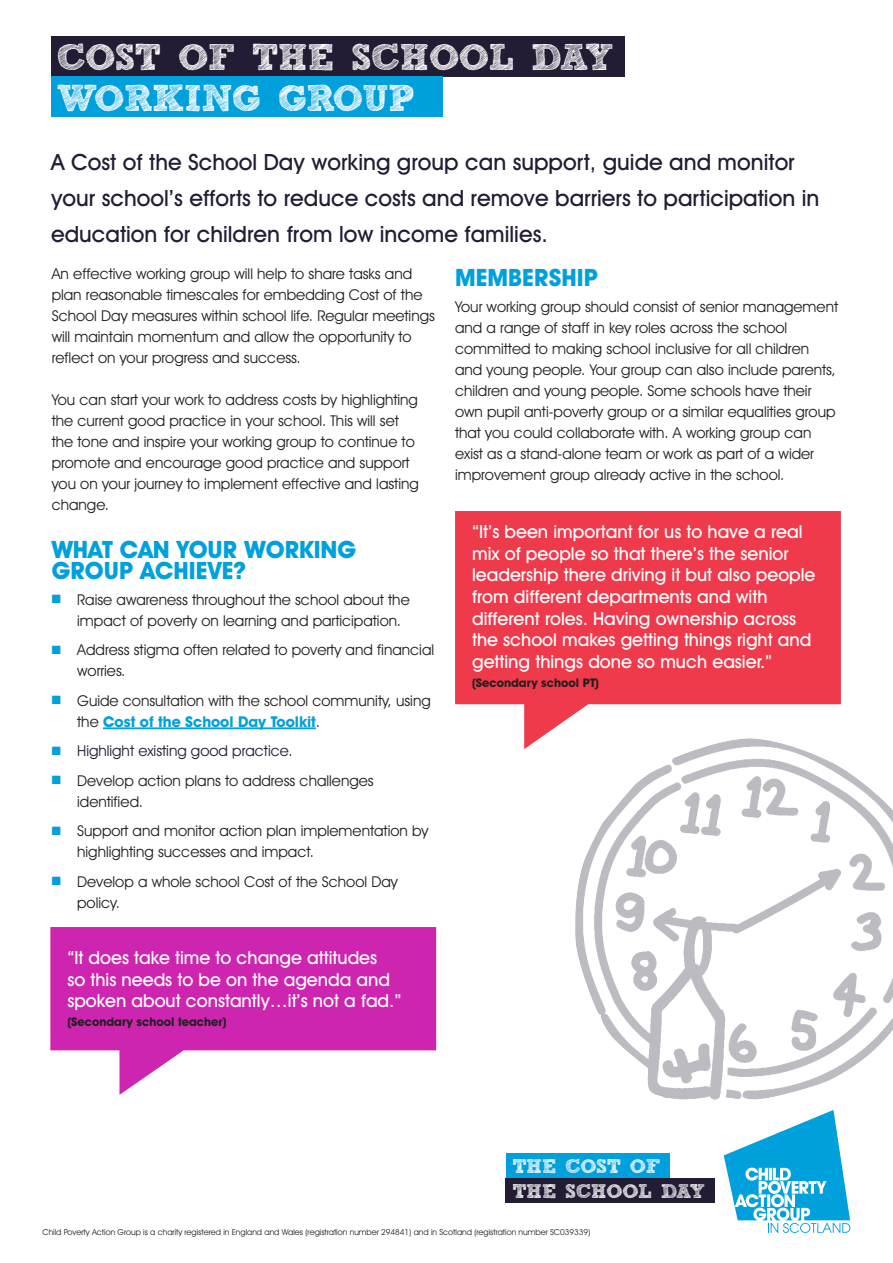
<style>
.page{position:relative;width:893px;height:1263px;background:#fff}
.page>*{position:absolute;margin:0;border:0;box-sizing:border-box;transform-origin:0 0}
.t1{font:700 37.05px "freeversion Sketch Block";letter-spacing:-.02em;color:#fff}
.Heading_1{font:700 24px/21px "Avant Garde IT Cby BT";color:#00a0dd}
.t2{font:500 22.5px/36px "Avant Garde IT Cby BT";color:#231c34}
.t3{font:700 19.65px "freeversion Sketch Block";letter-spacing:-.02em;color:#fff}
.Quote_White{font:500 18px/21.6px "Avant Garde IT Cby BT";color:#fff}
.t4{font:15px/21px "Avant Garde IT Cby BT";color:#231f20}
.t5{font:15px "Avant Garde IT Cby BT";color:#231c34}
.Quote_Caption{font:700 12px "Avant Garde IT Cby BT";color:#231f20}
.t6{font:8.25px "Avant Garde IT Cby BT";color:#231f20}
.s1{color:#00a0dd}
.s2{font-weight:700;color:#00a0dd}
</style>
<div class="page">
<div style="left:51px;top:36px;width:574px;height:41px;background:#231c34"></div>
<div style="left:51px;top:77px;width:392px;height:40px;background:#00a0dd"></div>
<svg style="left:455px;top:511px;width:386px;height:238px;background:#f15666"></svg>
<svg style="left:50px;top:927px;width:386px;height:168px;fill:#ce25b0"></svg>
<hr style="left:103px;top:727px;width:213px;height:2px;background:#00a0dd">
<svg style="left:724px;top:1110px;width:126px;height:123px"></svg>
<div style="left:506px;top:1153px;width:163px;height:25px;background:#00a0dd"></div>
<div style="left:506px;top:1178px;width:209px;height:24px;background:#231c34"></div>
<img style="left:574px;top:738px;width:319px;height:362px">
<p class="t1" style="left:57px;top:44px;width:559px">COST OF THE SCHOOL DAY</p>
<p class="t1" style="left:57px;top:84px;width:359px">WORKING GROUP</p>
<p class="t2" style="left:51px;top:144px;width:770px">A Cost of the School Day working group can support, guide and monitor your school’s efforts to reduce costs and remove barriers to participation in education for children from low income families.</p>
<p class="t4" style="left:52px;top:263px;width:385px">An effective working group will help to share tasks and plan reasonable timescales for embedding Cost of the School Day measures within school life. Regular meetings will maintain momentum and allow the opportunity to reflect on your progress and success.</p>
<p class="t4" style="left:52px;top:389px;width:369px">You can start your work to address costs by highlighting the current good practice in your school. This will set the tone and inspire your working group to continue to promote and encourage good practice and support you on your journey to implement effective and lasting change.</p>
<p class="Heading_1" style="left:52px;top:539px;width:306px">WHAT CAN YOUR WORKING<br>GROUP ACHIEVE?</p>
<p class="t4" style="left:77px;top:589px;width:334px;text-indent:-26px"><span class="s1">■</span> Raise awareness throughout the school about the impact of poverty on learning and participation.</p>
<p class="t4" style="left:77px;top:639px;width:358px;text-indent:-26px"><span class="s1">■</span> Address stigma often related to poverty and financial worries.</p>
<p class="t4" style="left:77px;top:690px;width:355px;text-indent:-26px"><span class="s1">■</span> Guide consultation with the school community, using the <span class="s2">Cost of the School Day Toolkit</span>.</p>
<p class="t5" style="left:52px;top:742px;width:242px"><span class="s1">■</span> Highlight existing good practice.</p>
<p class="t4" style="left:77px;top:770px;width:298px;text-indent:-26px"><span class="s1">■</span> Develop action plans to address challenges identified.</p>
<p class="t4" style="left:77px;top:820px;width:353px;text-indent:-26px"><span class="s1">■</span> Support and monitor action plan implementation by highlighting successes and impact.</p>
<p class="t4" style="left:77px;top:871px;width:322px;text-indent:-26px"><span class="s1">■</span> Develop a whole school Cost of the School Day policy.</p>
<p class="Quote_White" style="left:67px;top:947px;width:336px">“It does take time to change attitudes<br>so this needs to be on the agenda and spoken about constantly…it’s not a fad.”</p>
<p class="Quote_Caption" style="left:67px;top:1014px;width:161px">(Secondary school teacher)</p>
<p class="Heading_1" style="left:455px;top:267px;width:145px">MEMBERSHIP</p>
<p class="t4" style="left:455px;top:296px;width:385px">Your working group should consist of senior management and a range of staff in key roles across the school committed to making school inclusive for all children and young people. Your group can also include parents, children and young people. Some schools have their own pupil anti-poverty group or a similar equalities group that you could collaborate with. A working group can exist as a stand-alone team or work as part of a wider improvement group already active in the school.</p>
<p class="Quote_White" style="left:472px;top:521px;width:345px">“It’s been important for us to have a real mix of people so that there’s the senior leadership there driving it but also people from different departments and with different roles. Having ownership across the school makes getting things right and getting things done so much easier.”</p>
<p class="Quote_Caption" style="left:472px;top:675px;width:128px">(Secondary school PT)</p>
<p class="t3" style="left:512px;top:1159px;width:149px">THE COST OF</p>
<p class="t3" style="left:512px;top:1183px;width:194px">THE SCHOOL DAY</p>
<p class="t6" style="left:43px;top:1227px;width:549px">Child Poverty Action Group is a charity registered in England and Wales (registration number 294841) and in Scotland (registration number SC039339)</p>
</div>
